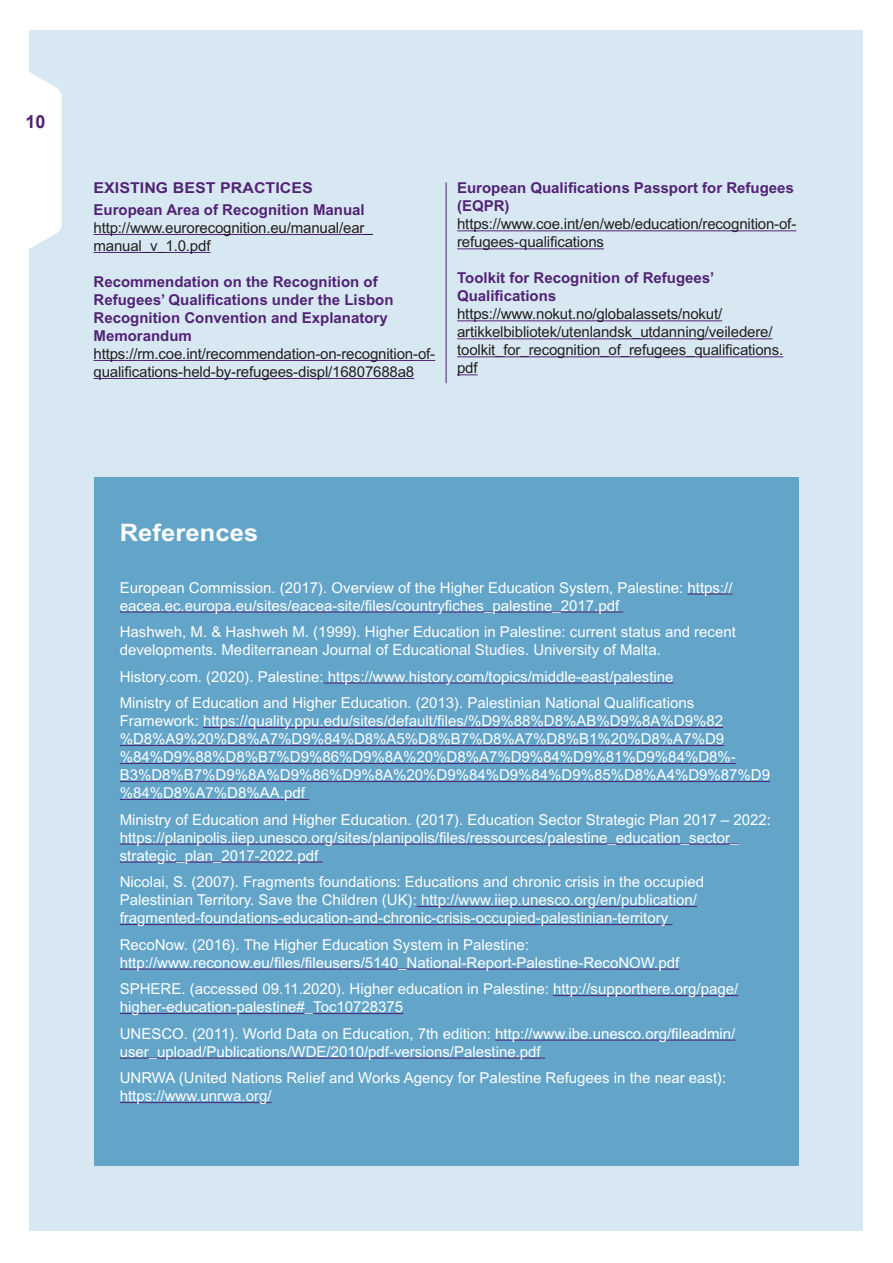
<style>
.page{position:relative;width:893px;height:1263px;background:#fff}
.page>*{position:absolute;margin:0;border:0;box-sizing:border-box;transform-origin:0 0}
.Tittel-2{font:700 24px "Arial MT Std";letter-spacing:.005em;color:#fff;scale:1.06 1}
.t1{font:700 18px "Arial";color:#512375}
.t2{font:15px/18px "Arial MT Std";color:#fff}
.t3{font:15px/18px "Arial MT Std";letter-spacing:-.01em;color:#231f20}
.Tittel-2-2{font:700 15px/18px "Arial MT Std";color:#512375}
.Tittel-2-3{font:700 15px "Arial MT Std";color:#512375;scale:1.06 1}
</style>
<div class="page">
<div style="left:30px;top:30px;width:833px;height:1201px;background:#d8e8f2"></div>
<svg style="left:29px;top:30px;width:33px;height:269px"></svg>
<div style="left:94px;top:477px;width:705px;height:689px;background:#63a5c9"></div>
<hr style="left:687px;top:594px;width:46px;height:1px;background:#512375">
<hr style="left:120px;top:612px;width:503px;height:1px;background:#512375">
<hr style="left:324px;top:683px;width:350px;height:1px;background:#512375">
<hr style="left:203px;top:727px;width:520px;height:1px;background:#512375">
<hr style="left:120px;top:745px;width:604px;height:1px;background:#512375">
<hr style="left:120px;top:763px;width:616px;height:1px;background:#512375">
<hr style="left:120px;top:781px;width:650px;height:1px;background:#512375">
<hr style="left:120px;top:799px;width:189px;height:1px;background:#512375">
<hr style="left:120px;top:844px;width:618px;height:1px;background:#512375">
<hr style="left:120px;top:862px;width:202px;height:1px;background:#512375">
<hr style="left:417px;top:906px;width:280px;height:1px;background:#512375">
<hr style="left:120px;top:924px;width:552px;height:1px;background:#512375">
<hr style="left:120px;top:969px;width:559px;height:1px;background:#512375">
<hr style="left:553px;top:995px;width:185px;height:1px;background:#512375">
<hr style="left:120px;top:1013px;width:283px;height:1px;background:#512375">
<hr style="left:495px;top:1040px;width:240px;height:1px;background:#512375">
<hr style="left:120px;top:1058px;width:425px;height:1px;background:#512375">
<hr style="left:120px;top:1102px;width:151px;height:1px;background:#512375">
<hr style="left:94px;top:234px;width:279px;height:1px;background:#512375">
<hr style="left:94px;top:252px;width:117px;height:1px;background:#512375">
<hr style="left:94px;top:360px;width:341px;height:1px;background:#512375">
<hr style="left:94px;top:378px;width:320px;height:1px;background:#512375">
<hr style="left:457px;top:231px;width:339px;height:1px;background:#512375">
<hr style="left:457px;top:249px;width:147px;height:1px;background:#512375">
<hr style="left:457px;top:321px;width:265px;height:1px;background:#512375">
<hr style="left:457px;top:339px;width:316px;height:1px;background:#512375">
<hr style="left:457px;top:357px;width:326px;height:1px;background:#512375">
<svg style="left:457px;top:375px;width:21px;height:1px"></svg>
<hr style="left:446px;top:182px;width:1px;height:201px;background:#512375">
<p class="t1" style="left:26px;top:110px;width:22px">10</p>
<p class="Tittel-2-3" style="left:94px;top:179px;width:208px">EXISTING BEST PRACTICES</p>
<p class="Tittel-2-2" style="left:94px;top:200px;width:273px">European Area of Recognition Manual</p>
<p class="t3" style="left:94px;top:219px;width:281px">http://www.eurorecognition.eu/manual/ear_ manual_v_1.0.pdf</p>
<p class="Tittel-2-2" style="left:94px;top:272px;width:302px">Recommendation on the Recognition of Refugees’ Qualifications under the Lisbon Recognition Convention and Explanatory Memorandum</p>
<p class="t3" style="left:94px;top:345px;width:343px">https://rm.coe.int/recommendation-on-recognition-of&shy;qualifications-held-by-refugees-displ/16807688a8</p>
<p class="Tittel-2-2" style="left:457px;top:179px;width:338px">European Qualifications Passport for Refugees (EQPR)</p>
<p class="t3" style="left:457px;top:215px;width:341px">https://www.coe.int/en/web/education/recognition-of&shy;refugees-qualifications</p>
<p class="Tittel-2-2" style="left:457px;top:269px;width:259px">Toolkit for Recognition of Refugees’<br>Qualifications</p>
<p class="t3" style="left:457px;top:305px;width:328px">https://www.nokut.no/globalassets/nokut/ artikkelbibliotek/utenlandsk_utdanning/veiledere/ toolkit_for_recognition_of_refugees_qualifications. pdf</p>
<p class="Tittel-2" style="left:120px;top:518px;width:132px">References</p>
<p class="t2" style="left:120px;top:578px;width:614px">European Commission. (2017). Overview of the Higher Education System, Palestine: https:// eacea.ec.europa.eu/sites/eacea-site/files/countryfiches_palestine_2017.pdf</p>
<p class="t2" style="left:120px;top:623px;width:618px">Hashweh, M. &amp; Hashweh M. (1999). Higher Education in Palestine: current status and recent developments. Mediterranean Journal of Educational Studies. University of Malta.</p>
<p class="t2" style="left:120px;top:667px;width:555px">History.com. (2020). Palestine: https://www.history.com/topics/middle-east/palestine</p>
<p class="t2" style="left:120px;top:694px;width:652px">Ministry of Education and Higher Education. (2013). Palestinian National Qualifications Framework: https://quality.ppu.edu/sites/default/files/%D9%88%D8%AB%D9%8A%D9%82 %D8%A9%20%D8%A7%D9%84%D8%A5%D8%B7%D8%A7%D8%B1%20%D8%A7%D9 %84%D9%88%D8%B7%D9%86%D9%8A%20%D8%A7%D9%84%D9%81%D9%84%D8%- B3%D8%B7%D9%8A%D9%86%D9%8A%20%D9%84%D9%84%D9%85%D8%A4%D9%87%D9 %84%D8%A7%D8%AA.pdf</p>
<p class="t2" style="left:120px;top:810px;width:653px">Ministry of Education and Higher Education. (2017). Education Sector Strategic Plan 2017 – 2022: https://planipolis.iiep.unesco.org/sites/planipolis/files/ressources/palestine_education_sector_ strategic_plan_2017-2022.pdf</p>
<p class="t2" style="left:120px;top:873px;width:586px">Nicolai, S. (2007). Fragments foundations: Educations and chronic crisis in the occupied<br>Palestinian Territory. Save the Children (UK): http://www.iiep.unesco.org/en/publication/ fragmented-foundations-education-and-chronic-crisis-occupied-palestinian-territory</p>
<p class="t2" style="left:120px;top:935px;width:561px">RecoNow. (2016). The Higher Education System in Palestine: http://www.reconow.eu/files/fileusers/5140_National-Report-Palestine-RecoNOW.pdf</p>
<p class="t2" style="left:120px;top:980px;width:620px">SPHERE. (accessed 09.11.2020). Higher education in Palestine: http://supporthere.org/page/ higher-education-palestine#_Toc10728375</p>
<p class="t2" style="left:120px;top:1024px;width:617px">UNESCO. (2011). World Data on Education, 7th edition: http://www.ibe.unesco.org/fileadmin/ user_upload/Publications/WDE/2010/pdf-versions/Palestine.pdf</p>
<p class="t2" style="left:120px;top:1069px;width:608px">UNRWA (United Nations Relief and Works Agency for Palestine Refugees in the near east): https://www.unrwa.org/</p>
</div>
